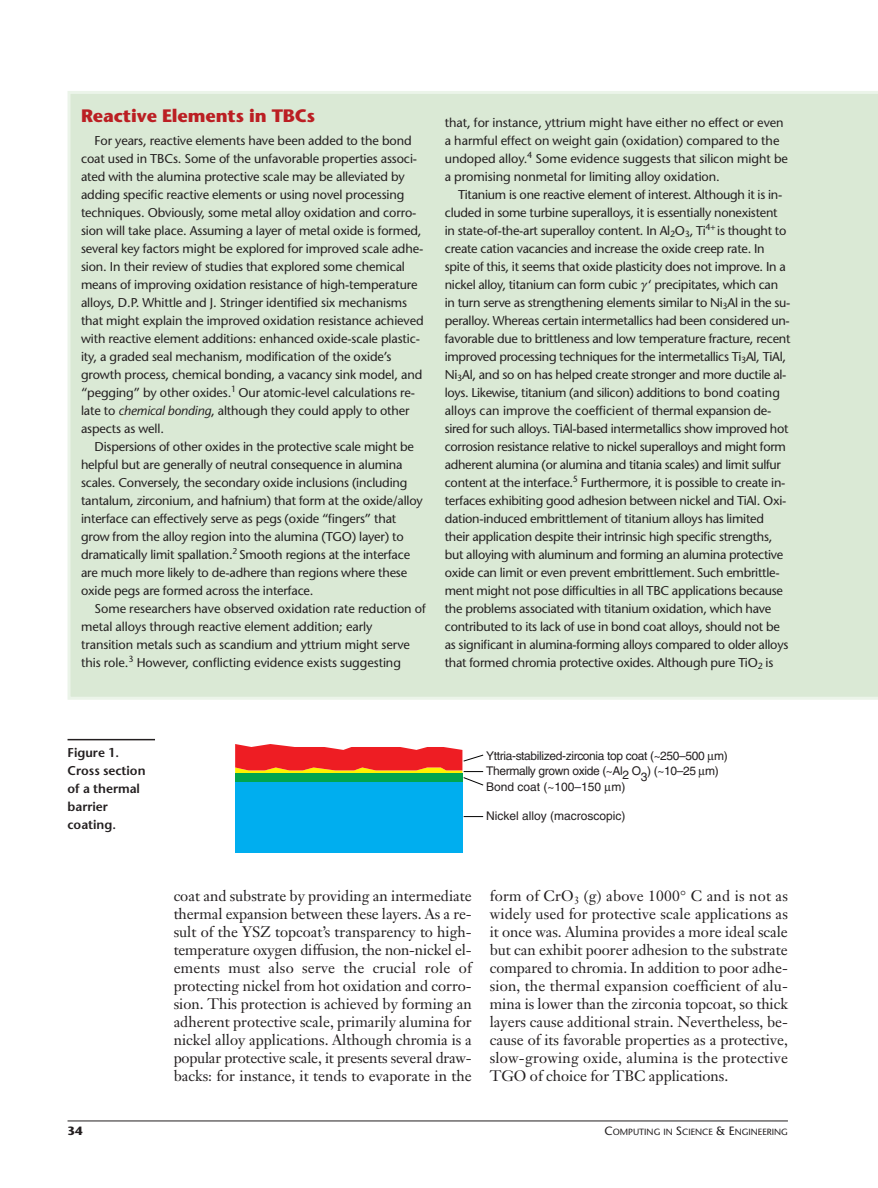
<style>
.page{position:relative;width:878px;height:1188px;background:#fff}
.page>*{position:absolute;margin:0;border:0;box-sizing:border-box;transform-origin:0 0}
.t1{font:700 18px "Stone Sans";letter-spacing:-.005em;color:#bb1f23}
.t2{font:15px/18px "Janson Text";color:#231f20;text-align:justify}
.t3{font:12.75px/18px "Stone Sans";letter-spacing:-.015em;color:#231f20}
.t4{font:600 12.75px/18px "Stone Sans";color:#231f20}
.t5{font:12px/15px "Helvetica";letter-spacing:-.03em;color:#231f20}
.t6{font:12px "Helvetica";color:#231f20}
.t7{font:700 12px "Stone Sans";color:#231f20}
.t8{font:9px "Stone Sans";color:#231f20}
.s1{font-style:italic}
.s2{font-size:12px}
</style>
<div class="page">
<hr style="left:68px;top:1120px;width:720px;height:1px;background:#231f20">
<div style="left:235px;top:782px;width:227px;height:71px;background:#00aeef"></div>
<svg style="left:235px;top:744px;width:248px;height:73px"></svg>
<hr style="left:68px;top:739px;width:87px;height:1px;background:#231f20">
<div style="left:68px;top:91px;width:810px;height:609px;background:#dae9d5"></div>
<svg style="left:639px;top:282px;width:9px;height:10px"></svg>
<h1 class="t1" style="left:81px;top:109px;width:236px">Reactive Elements in TBCs</h1>
<p class="t3" style="left:81px;top:133px;width:344px;text-indent:14px">For years, reactive elements have been added to the bond coat used in TBCs. Some of the unfavorable properties associ&shy;ated with the alumina protective scale may be alleviated by adding specific reactive elements or using novel processing techniques. Obviously, some metal alloy oxidation and corro&shy;sion will take place. Assuming a layer of metal oxide is formed, several key factors might be explored for improved scale adhe&shy;sion. In their review of studies that explored some chemical means of improving oxidation resistance of high-temperature alloys, D.P. Whittle and J. Stringer identified six mechanisms that might explain the improved oxidation resistance achieved with reactive element additions: enhanced oxide-scale plastic&shy;ity, a graded seal mechanism, modification of the oxide’s growth process, chemical bonding, a vacancy sink model, and “pegging” by other oxides.<sup>1</sup> Our atomic-level calculations re&shy;late to <span class="s1">chemical bonding</span>, although they could apply to other aspects as well.</p>
<p class="t3" style="left:81px;top:439px;width:343px;text-indent:13px">Dispersions of other oxides in the protective scale might be helpful but are generally of neutral consequence in alumina scales. Conversely, the secondary oxide inclusions (including tantalum, zirconium, and hafnium) that form at the oxide/alloy interface can effectively serve as pegs (oxide “fingers” that grow from the alloy region into the alumina (TGO) layer) to dramatically limit spallation.<sup>2</sup> Smooth regions at the interface are much more likely to de-adhere than regions where these oxide pegs are formed across the interface.</p>
<p class="t3" style="left:81px;top:601px;width:346px;text-indent:13px">Some researchers have observed oxidation rate reduction of metal alloys through reactive element addition; early transition metals such as scandium and yttrium might serve this role.<sup>3</sup> However, conflicting evidence exists suggesting</p>
<p class="t3" style="left:445px;top:115px;width:345px">that, for instance, yttrium might have either no effect or even a harmful effect on weight gain (oxidation) compared to the undoped alloy.<sup>4</sup> Some evidence suggests that silicon might be a promising nonmetal for limiting alloy oxidation.</p>
<p class="t3" style="left:445px;top:187px;width:347px;text-indent:14px">Titanium is one reactive element of interest. Although it is in&shy;cluded in some turbine superalloys, it is essentially nonexistent in state-of-the-art superalloy content. In Al<sub>2</sub>O<sub>3</sub>, Ti<sup>4+</sup> is thought to create cation vacancies and increase the oxide creep rate. In spite of this, it seems that oxide plasticity does not improve. In a nickel alloy, titanium can form cubic ‘ precipitates, which can in turn serve as strengthening elements similar to Ni<sub>3</sub>Al in the su&shy;peralloy. Whereas certain intermetallics had been considered un&shy;favorable due to brittleness and low temperature fracture, recent improved processing techniques for the intermetallics Ti<sub>3</sub>Al, TiAl, Ni<sub>3</sub>Al, and so on has helped create stronger and more ductile al&shy;loys. Likewise, titanium (and silicon) additions to bond coating alloys can improve the coefficient of thermal expansion de&shy;sired for such alloys. TiAl-based intermetallics show improved hot corrosion resistance relative to nickel superalloys and might form adherent alumina (or alumina and titania scales) and limit sulfur content at the interface.<sup>5</sup> Furthermore, it is possible to create in&shy;terfaces exhibiting good adhesion between nickel and TiAl. Oxi&shy;dation-induced embrittlement of titanium alloys has limited their application despite their intrinsic high specific strengths, but alloying with aluminum and forming an alumina protective oxide can limit or even prevent embrittlement. Such embrittle&shy;ment might not pose difficulties in all TBC applications because the problems associated with titanium oxidation, which have contributed to its lack of use in bond coat alloys, should not be as significant in alumina-forming alloys compared to older alloys that formed chromia protective oxides. Although pure TiO<sub>2</sub> is</p>
<p class="t4" style="left:68px;top:745px;width:80px">Figure 1.<br>Cross section of a thermal barrier coating.</p>
<p class="t5" style="left:486px;top:749px;width:243px">Yttria-stabilized-zirconia top coat (~250–500 m)<br>Thermally grown oxide (~Al2 O</p>
<p class="t5" style="left:641px;top:770px;width:8px">3</p>
<p class="t5" style="left:647px;top:764px;width:73px">) (~10–25 m)</p>
<p class="t6" style="left:486px;top:782px;width:141px">Bond coat (~100–150 m)</p>
<p class="t6" style="left:486px;top:811px;width:141px">Nickel alloy (macroscopic)</p>
<p class="t2" style="left:174px;top:888px;width:299px">coat and substrate by providing an intermediate thermal expansion between these layers. As a re&shy;sult of the YSZ topcoat’s transparency to high&shy;temperature oxygen diffusion, the non-nickel el&shy;ements must also serve the crucial role of protecting nickel from hot oxidation and corro&shy;sion. This protection is achieved by forming an adherent protective scale, primarily alumina for nickel alloy applications. Although chromia is a popular protective scale, it presents several draw&shy;backs: for instance, it tends to evaporate in the</p>
<p class="t2" style="left:490px;top:888px;width:299px">form of CrO<sub>3</sub> (g) above 1000 C and is not as widely used for protective scale applications as it once was. Alumina provides a more ideal scale but can exhibit poorer adhesion to the substrate compared to chromia. In addition to poor adhe&shy;sion, the thermal expansion coefficient of alu&shy;mina is lower than the zirconia topcoat, so thick layers cause additional strain. Nevertheless, be&shy;cause of its favorable properties as a protective, slow-growing oxide, alumina is the protective TGO of choice for TBC applications.</p>
<p class="t7" style="left:68px;top:1126px;width:17px">34</p>
<p class="t8" style="left:604px;top:1128px;width:185px"><span class="s2">C</span>OMPUTING IN <span class="s2">S</span>CIENCE <span class="s2">&amp; E</span>NGINEERING</p>
</div>
